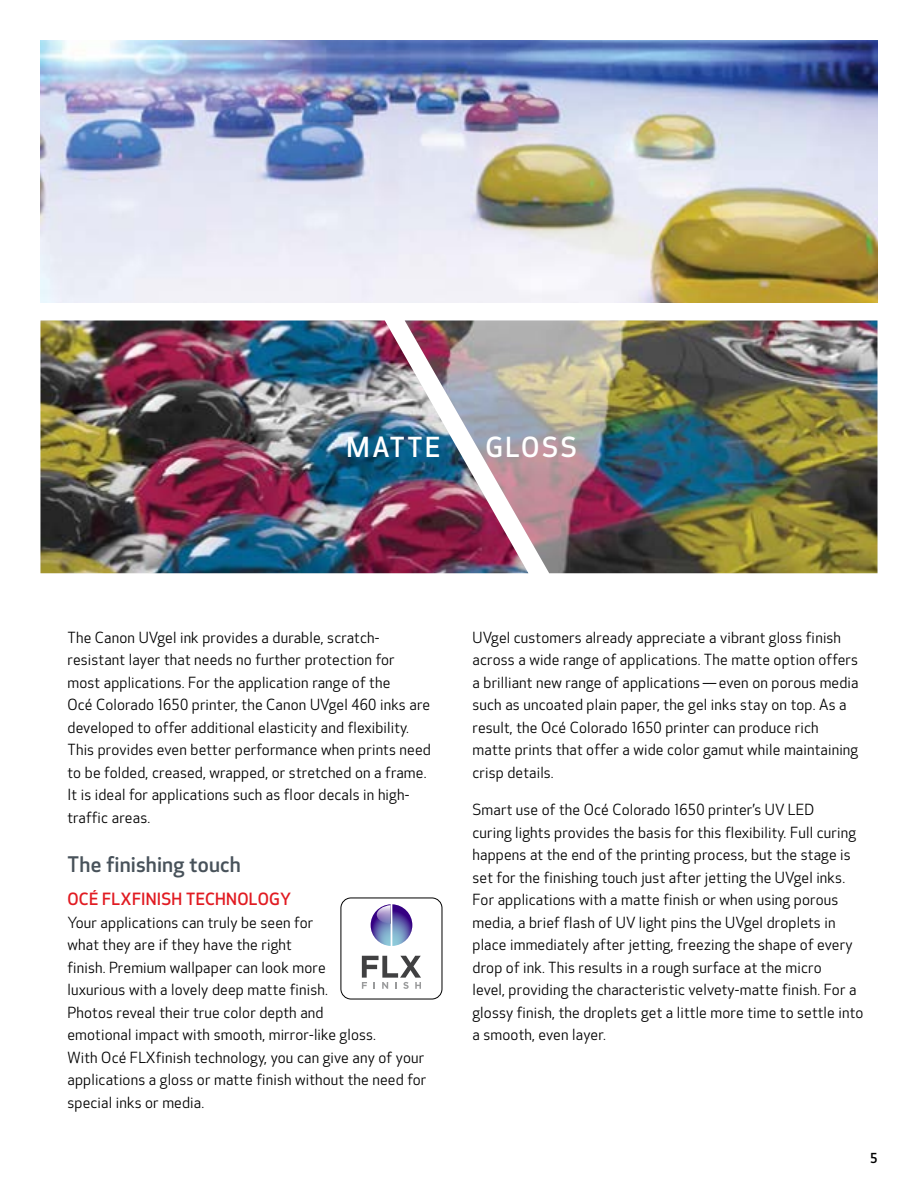
<style>
.page{position:relative;width:918px;height:1188px;background:#fff}
.page>*{position:absolute;margin:0;border:0;box-sizing:border-box;transform-origin:0 0}
.t1{font:500 27px "Optic Sans 301";letter-spacing:.1em;color:#fff}
.t2{font:500 21px "Optic Sans 301";letter-spacing:.01em;color:#48525a}
.t3{font:500 16.5px "Optic Sans 301";letter-spacing:.015em;color:#e11b22}
.t4{font:15px/22.5px "Optic Sans 201";letter-spacing:.01em;color:#000}
.t5{font:500 13.5px "Optic Sans 301";color:#000}
</style>
<div class="page">
<img style="left:528px;top:321px;width:350px;height:252px">
<img style="left:40px;top:40px;width:838px;height:263px">
<img style="left:40px;top:321px;width:488px;height:252px">
<svg style="left:362px;top:956px;width:59px;height:33px"></svg>
<div style="left:341px;top:898px;width:101px;height:101px;border:1px solid #000;border-radius:10px"></div>
<svg style="left:371px;top:904px;width:41px;height:42px"></svg>
<h1 class="t1" style="left:347px;top:432px;width:95px">MATTE</h1>
<h1 class="t1" style="left:485px;top:432px;width:93px">GLOSS</h1>
<p class="t4" style="left:68px;top:626px;width:365px">The Canon UVgel ink provides a durable, scratch&shy;resistant layer that needs no further protection for most applications. For the application range of the<br>Océ Colorado 1650 printer, the Canon UVgel 460 inks are developed to offer additional elasticity and flexibility.<br>This provides even better performance when prints need to be folded, creased, wrapped, or stretched on a frame.<br>It is ideal for applications such as floor decals in high&shy;traffic areas.</p>
<h2 class="t2" style="left:68px;top:853px;width:175px">The finishing touch</h2>
<p class="t3" style="left:68px;top:890px;width:225px">OCÉ FLXFINISH TECHNOLOGY</p>
<p class="t4" style="left:68px;top:912px;width:360px">Your applications can truly be seen for<br>what they are if they have the right<br>finish. Premium wallpaper can look more<br>luxurious with a lovely deep matte finish.<br>Photos reveal their true color depth and<br>emotional impact with smooth, mirror-like gloss.<br>With Océ FLXfinish technology, you can give any of your applications a gloss or matte finish without the need for special inks or media.</p>
<p class="t4" style="left:472px;top:626px;width:388px">UVgel customers already appreciate a vibrant gloss finish across a wide range of applications. The matte option offers a brilliant new range of applications — even on porous media such as uncoated plain paper, the gel inks stay on top. As a result, the Océ Colorado 1650 printer can produce rich matte prints that offer a wide color gamut while maintaining crisp details.</p>
<p class="t4" style="left:473px;top:799px;width:392px">Smart use of the Océ Colorado 1650 printer’s UV LED<br>curing lights provides the basis for this flexibility. Full curing happens at the end of the printing process, but the stage is set for the finishing touch just after jetting the UVgel inks.<br>For applications with a matte finish or when using porous media, a brief flash of UV light pins the UVgel droplets in place immediately after jetting, freezing the shape of every drop of ink. This results in a rough surface at the micro<br>level, providing the characteristic velvety-matte finish. For a glossy finish, the droplets get a little more time to settle into a smooth, even layer.</p>
<p class="t5" style="left:870px;top:1150px;width:9px">5</p>
</div>
